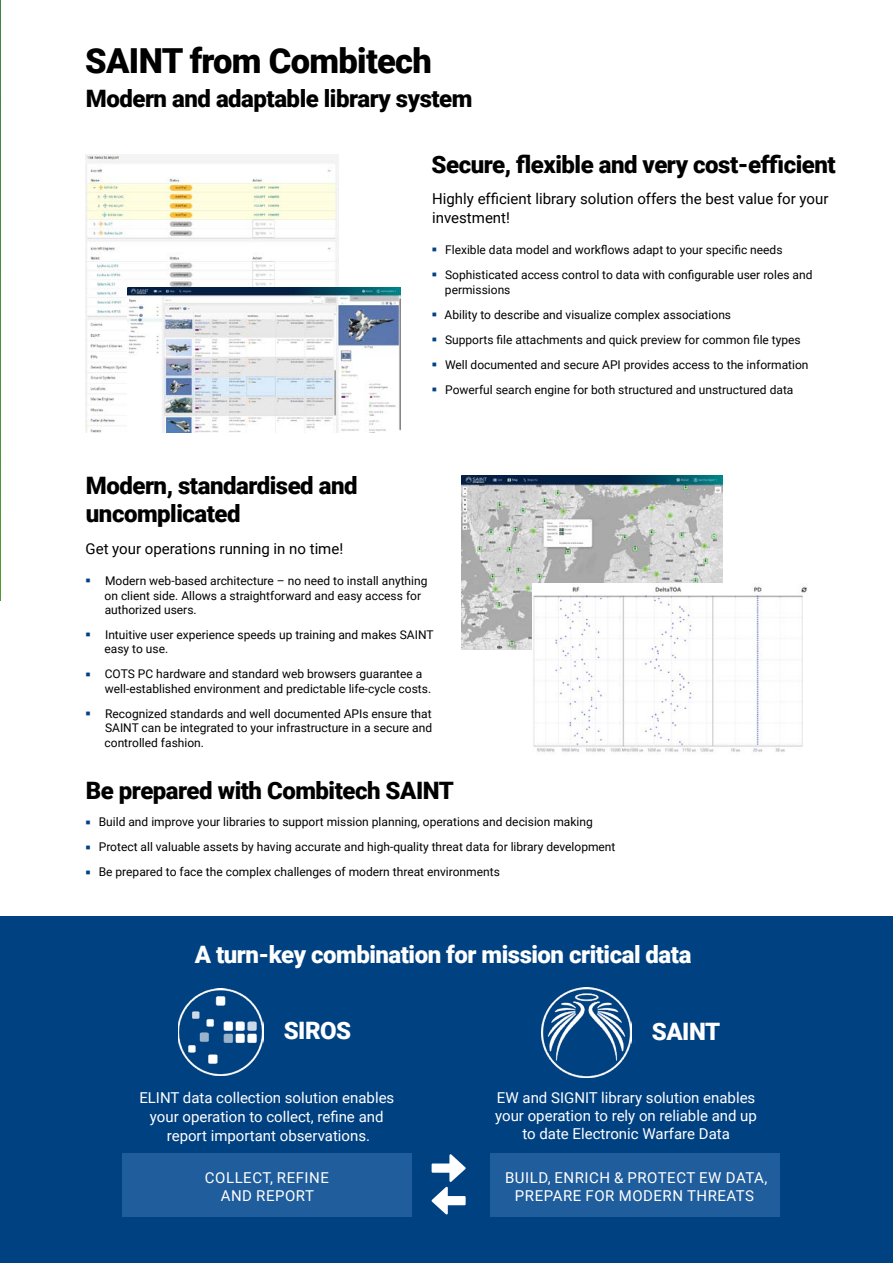
<style>
.page{position:relative;width:893px;height:1263px;background:#fff}
.page>*{position:absolute;margin:0;border:0;box-sizing:border-box;transform-origin:0 0}
.Heading_3{font:900 34.5px "Roboto";letter-spacing:-.02em;color:#000}
.Heading_3-2{font:900 24px/28.5px "Roboto";letter-spacing:-.02em;color:#000}
.Heading_3-3{font:900 24px "Roboto";letter-spacing:-.02em;color:#fff}
.Bodytext{font:15px/18.8px "Roboto";color:#000}
.Bodytext-2{font:15px/18.8px "Roboto";color:#fff;text-align:center}
.Contact_Title{font:15px/18px "Roboto";color:#fff;text-align:center}
.Contact_Title-2{font:15px/18px "Roboto";letter-spacing:.035em;color:#fff;text-align:center}
.t1{font:12px/14.4px "Roboto";color:#000}
</style>
<div class="page">
<img style="left:0;top:0;width:1px;height:600px">
<img style="left:461px;top:476px;width:261px;height:173px">
<img style="left:532px;top:583px;width:275px;height:169px">
<img style="left:85px;top:154px;width:253px;height:278px">
<img style="left:127px;top:287px;width:273px;height:145px">
<div style="left:1px;top:916px;width:892px;height:347px;background:#004182"></div>
<img style="left:178px;top:989px;width:86px;height:86px">
<div style="left:122px;top:1154px;width:290px;height:63px;background:#1f5d9c"></div>
<div style="left:490px;top:1154px;width:289px;height:63px;background:#1f5d9c"></div>
<svg style="left:432px;top:1154px;width:34px;height:60px"></svg>
<img style="left:542px;top:987px;width:90px;height:90px">
<p class="Heading_3" style="left:85px;top:37px;width:348px">SAINT from Combitech</p>
<p class="Heading_3-2" style="left:86px;top:83px;width:388px">Modern and adaptable library system</p>
<p class="Heading_3-2" style="left:432px;top:149px;width:406px">Secure, flexible and very cost-efficient</p>
<p class="Bodytext" style="left:432px;top:189px;width:398px">Highly efficient library solution offers the best value for your investment!</p>
<p class="t1" style="left:445px;top:242px;width:339px">Flexible data model and workflows adapt to your specific needs</p>
<p class="t1" style="left:445px;top:267px;width:369px">Sophisticated access control to data with configurable user roles and permissions</p>
<p class="t1" style="left:444px;top:307px;width:288px">Ability to describe and visualize complex associations</p>
<p class="t1" style="left:445px;top:332px;width:357px">Supports file attachments and quick preview for common file types</p>
<p class="t1" style="left:445px;top:357px;width:365px">Well documented and secure API provides access to the information</p>
<p class="t1" style="left:445px;top:382px;width:350px">Powerful search engine for both structured and unstructured data</p>
<p class="Heading_3-2" style="left:86px;top:470px;width:273px">Modern, standardised and uncomplicated</p>
<p class="Bodytext" style="left:86px;top:538px;width:259px">Get your operations running in no time!</p>
<p class="t1" style="left:105px;top:573px;width:324px">Modern web-based architecture – no need to install anything on client side. Allows a straightforward and easy access for authorized users.</p>
<p class="t1" style="left:105px;top:627px;width:330px">Intuitive user experience speeds up training and makes SAINT easy to use.</p>
<p class="t1" style="left:105px;top:666px;width:328px">COTS PC hardware and standard web browsers guarantee a well-established environment and predictable life-cycle costs.</p>
<p class="t1" style="left:105px;top:706px;width:329px;text-align:justify">Recognized standards and well documented APIs ensure that SAINT can be integrated to your infrastructure in a secure and controlled fashion.</p>
<p class="Heading_3-2" style="left:86px;top:775px;width:370px">Be prepared with Combitech SAINT</p>
<p class="t1" style="left:99px;top:814px;width:495px">Build and improve your libraries to support mission planning, operations and decision making</p>
<p class="t1" style="left:99px;top:839px;width:518px">Protect all valuable assets by having accurate and high-quality threat data for library development</p>
<p class="t1" style="left:99px;top:864px;width:403px">Be prepared to face the complex challenges of modern threat environments</p>
<p class="Heading_3-3" style="left:195px;top:937px;width:498px">A turn-key combination for mission critical data</p>
<p class="Heading_3-3" style="left:284px;top:1014px;width:69px">SIROS</p>
<p class="Heading_3-3" style="left:652px;top:1014px;width:70px">SAINT</p>
<p class="Bodytext-2" style="left:139px;top:1088px;width:256px">ELINT data collection solution enables your operation to collect, refine and report important observations.</p>
<p class="Contact_Title" style="left:495px;top:1088px;width:263px">EW and SIGNIT library solution enables your operation to rely on reliable and up to date Electronic Warfare Data</p>
<p class="Contact_Title-2" style="left:205px;top:1168px;width:125px">COLLECT, REFINE<br>AND REPORT</p>
<p class="Contact_Title-2" style="left:505px;top:1168px;width:264px">BUILD, ENRICH &amp; PROTECT EW DATA,<br>PREPARE FOR MODERN THREATS</p>
</div>
